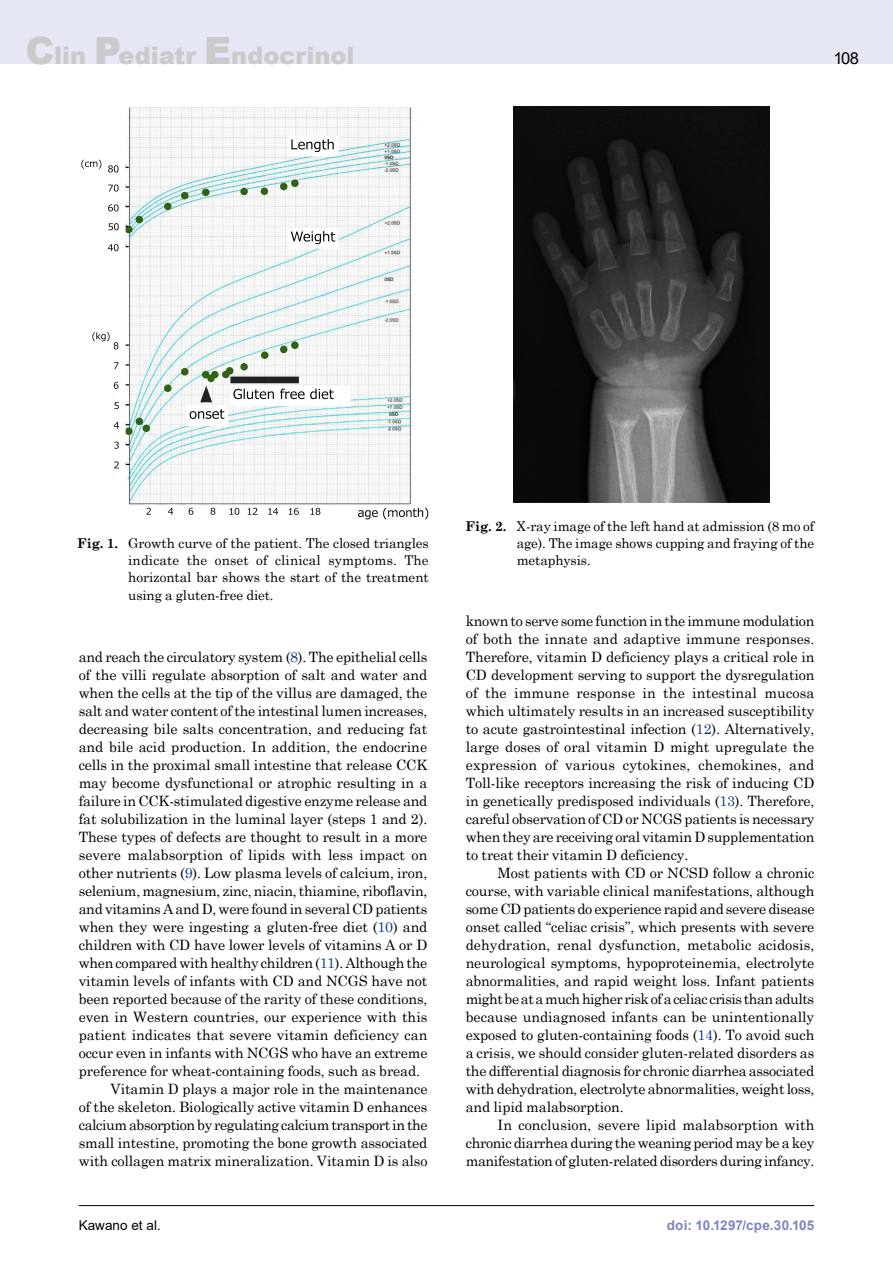
<style>
.page{position:relative;width:893px;height:1263px;background:#fff}
.page>*{position:absolute;margin:0;border:0;box-sizing:border-box;transform-origin:0 0}
.t1{font:900 24px "Arial";color:#c9caca}
.t2{font:16.5px "Arial";color:#000}
.t3{font:14.25px/18px "Century Schoolbook";letter-spacing:-.01em;color:#000;text-align:justify}
.t4{font:14.25px "Century Schoolbook";letter-spacing:-.03em;color:#000}
.t5{font:13.5px/17.2px "Century Schoolbook";letter-spacing:-.01em;color:#000;text-align:justify}
.t6{font:700 13.5px "Arial";letter-spacing:.01em;color:#7c86c1}
.t7{font:13.5px "Arial";letter-spacing:.005em;color:#000}
.s1{font-size:37.5px}
.s2{font-weight:700}
.s3{color:#0c3388}
</style>
<div class="page">
<div style="left:0;top:0;width:893px;height:64px;background:#e6e7f4"></div>
<hr style="left:79px;top:1205px;width:735px;height:1px;background:#000">
<img style="left:81px;top:107px;width:348px;height:412px">
<img style="left:514px;top:106px;width:255px;height:396px">
<h1 class="t1" style="left:26px;top:38px;width:330px"><span class="s1">C</span>lin <span class="s1">P</span>ediatr <span class="s1">E</span>ndocrinol</h1>
<p class="t2" style="left:833px;top:47px;width:27px">108</p>
<p class="t5" style="left:128px;top:533px;width:302px;text-indent:-51px"><span class="s2">Fig. 1.</span> Growth curve of the patient. The closed triangles indicate the onset of clinical symptoms. The horizontal bar shows the start of the treatment using a gluten-free diet.</p>
<p class="t3" style="left:79px;top:646px;width:350px">and reach the circulatory system (<span class="s3">8</span>). The epithelial cells</p>
<p class="t3" style="left:79px;top:664px;width:350px">of the villi regulate absorption of salt and water and</p>
<p class="t3" style="left:79px;top:682px;width:350px">when the cells at the tip of the villus are damaged, the</p>
<p class="t3" style="left:79px;top:700px;width:350px">salt and water content of the intestinal lumen increases,</p>
<p class="t3" style="left:79px;top:718px;width:350px">decreasing bile salts concentration, and reducing fat</p>
<p class="t3" style="left:79px;top:736px;width:350px">and bile acid production. In addition, the endocrine</p>
<p class="t3" style="left:79px;top:754px;width:350px">cells in the proximal small intestine that release CCK</p>
<p class="t3" style="left:79px;top:772px;width:350px">may become dysfunctional or atrophic resulting in a</p>
<p class="t3" style="left:79px;top:790px;width:350px">failure in CCK-stimulated digestive enzyme release and</p>
<p class="t3" style="left:79px;top:808px;width:350px">fat solubilization in the luminal layer (steps 1 and 2).</p>
<p class="t3" style="left:79px;top:826px;width:350px">These types of defects are thought to result in a more</p>
<p class="t3" style="left:79px;top:844px;width:350px">severe malabsorption of lipids with less impact on</p>
<p class="t3" style="left:79px;top:862px;width:350px">other nutrients (<span class="s3">9</span>). Low plasma levels of calcium, iron,</p>
<p class="t3" style="left:79px;top:880px;width:350px">selenium, magnesium, zinc, niacin, thiamine, riboflavin,</p>
<p class="t3" style="left:79px;top:898px;width:350px">and vitamins A and D, were found in several CD patients</p>
<p class="t3" style="left:79px;top:916px;width:350px">when they were ingesting a gluten-free diet (<span class="s3">10</span>) and</p>
<p class="t3" style="left:79px;top:934px;width:350px">children with CD have lower levels of vitamins A or D</p>
<p class="t3" style="left:79px;top:952px;width:350px">when compared with healthy children (<span class="s3">11</span>). Although the</p>
<p class="t3" style="left:79px;top:970px;width:350px">vitamin levels of infants with CD and NCGS have not</p>
<p class="t3" style="left:79px;top:988px;width:350px">been reported because of the rarity of these conditions,</p>
<p class="t3" style="left:79px;top:1006px;width:350px">even in Western countries, our experience with this</p>
<p class="t3" style="left:79px;top:1024px;width:350px">patient indicates that severe vitamin deficiency can</p>
<p class="t3" style="left:79px;top:1042px;width:350px">occur even in infants with NCGS who have an extreme</p>
<p class="t3" style="left:79px;top:1060px;width:343px">preference for wheat-containing foods, such as bread.</p>
<p class="t3" style="left:111px;top:1078px;width:318px">Vitamin D plays a major role in the maintenance</p>
<p class="t3" style="left:79px;top:1096px;width:350px">of the skeleton. Biologically active vitamin D enhances</p>
<p class="t4" style="left:79px;top:1112px;width:350px">calcium absorption by regulating calcium transport in the</p>
<p class="t3" style="left:79px;top:1132px;width:350px">small intestine, promoting the bone growth associated</p>
<p class="t3" style="left:79px;top:1150px;width:350px">with collagen matrix mineralization. Vitamin D is also</p>
<p class="t7" style="left:79px;top:1216px;width:84px">Kawano et al.</p>
<p class="t5" style="left:517px;top:516px;width:299px;text-indent:-51px"><span class="s2">Fig. 2.</span> X-ray image of the left hand at admission (8 mo of age). The image shows cupping and fraying of the metaphysis.</p>
<p class="t3" style="left:466px;top:610px;width:350px">known to serve some function in the immune modulation of both the innate and adaptive immune responses.<br>Therefore, vitamin D deficiency plays a critical role in CD development serving to support the dysregulation of the immune response in the intestinal mucosa which ultimately results in an increased susceptibility to acute gastrointestinal infection (<span class="s3">12</span>). Alternatively, large doses of oral vitamin D might upregulate the expression of various cytokines, chemokines, and Toll-like receptors increasing the risk of inducing CD in genetically predisposed individuals (<span class="s3">13</span>). Therefore, careful observation of CD or NCGS patients is necessary when they are receiving oral vitamin D supplementation to treat their vitamin D deficiency.</p>
<p class="t3" style="left:466px;top:862px;width:350px;text-indent:32px">Most patients with CD or NCSD follow a chronic course, with variable clinical manifestations, although some CD patients do experience rapid and severe disease onset called “celiac crisis”, which presents with severe dehydration, renal dysfunction, metabolic acidosis, neurological symptoms, hypoproteinemia, electrolyte abnormalities, and rapid weight loss. Infant patients might be at a much higher risk of a celiac crisis than adults because undiagnosed infants can be unintentionally exposed to gluten-containing foods (<span class="s3">14</span>). To avoid such a crisis, we should consider gluten-related disorders as the differential diagnosis for chronic diarrhea associated with dehydration, electrolyte abnormalities, weight loss, and lipid malabsorption.</p>
<p class="t3" style="left:466px;top:1114px;width:350px;text-indent:32px">In conclusion, severe lipid malabsorption with chronic diarrhea during the weaning period may be a key manifestation of gluten-related disorders during infancy.</p>
<p class="t6" style="left:667px;top:1216px;width:149px">doi: 10.1297/cpe.30.105</p>
</div>
